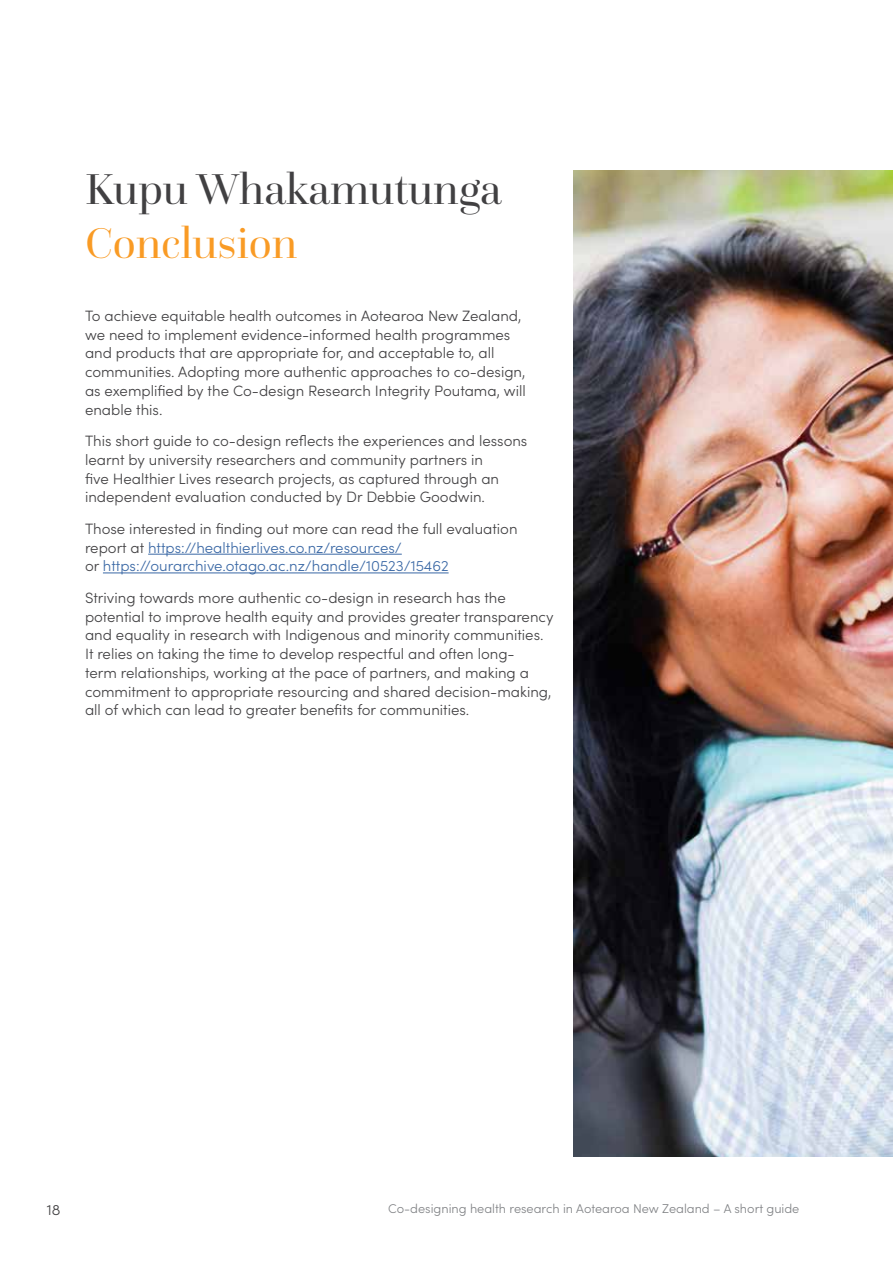
<style>
.page{position:relative;width:893px;height:1263px;background:#fff}
.page>*{position:absolute;margin:0;border:0;box-sizing:border-box;transform-origin:0 0}
.t1{font:45px "Questa Grande";color:#414042}
.t2{font:45px "Questa Grande";color:#f99b25}
.t3{font:300 15px/18.8px "Sofia Pro";color:#414042}
.t4{font:300 15px/18.8px "Sofia Pro";color:#3a68a5}
.t5{font:300 12.75px "Sofia Pro";color:#808285}
.s1{color:#414042}
</style>
<div class="page">
<hr style="left:148px;top:554px;width:254px;height:1px;background:#3a68a5">
<hr style="left:103px;top:572px;width:346px;height:1px;background:#3a68a5">
<img style="left:573px;top:170px;width:320px;height:987px">
<h1 class="t1" style="left:85px;top:162px;width:418px">Kupu Whakamutunga</h1>
<h1 class="t2" style="left:85px;top:216px;width:214px">Conclusion</h1>
<p class="t3" style="left:85px;top:305px;width:442px">To achieve equitable health outcomes in Aotearoa New Zealand, we need to implement evidence-informed health programmes and products that are appropriate for, and acceptable to, all communities. Adopting more authentic approaches to co-design, as exemplified by the Co-design Research Integrity Poutama, will enable this.</p>
<p class="t3" style="left:85px;top:431px;width:444px">This short guide to co-design reflects the experiences and lessons learnt by university researchers and community partners in<br>five Healthier Lives research projects, as captured through an independent evaluation conducted by Dr Debbie Goodwin.</p>
<p class="t4" style="left:85px;top:518px;width:434px"><span class="s1">Those interested in finding out more can read the full evaluation report at</span> https://healthierlives.co.nz/resources/<br><span class="s1">or</span> https://ourarchive.otago.ac.nz/handle/10523/15462</p>
<p class="t3" style="left:85px;top:587px;width:470px">Striving towards more authentic co-design in research has the potential to improve health equity and provides greater transparency and equality in research with Indigenous and minority communities.<br>It relies on taking the time to develop respectful and often long-<br>term relationships, working at the pace of partners, and making a commitment to appropriate resourcing and shared decision-making, all of which can lead to greater benefits for communities.</p>
<p class="t3" style="left:47px;top:1199px;width:15px">18</p>
<p class="t5" style="left:388px;top:1199px;width:413px">Co-designing health research in Aotearoa New Zealand – A short guide</p>
</div>
